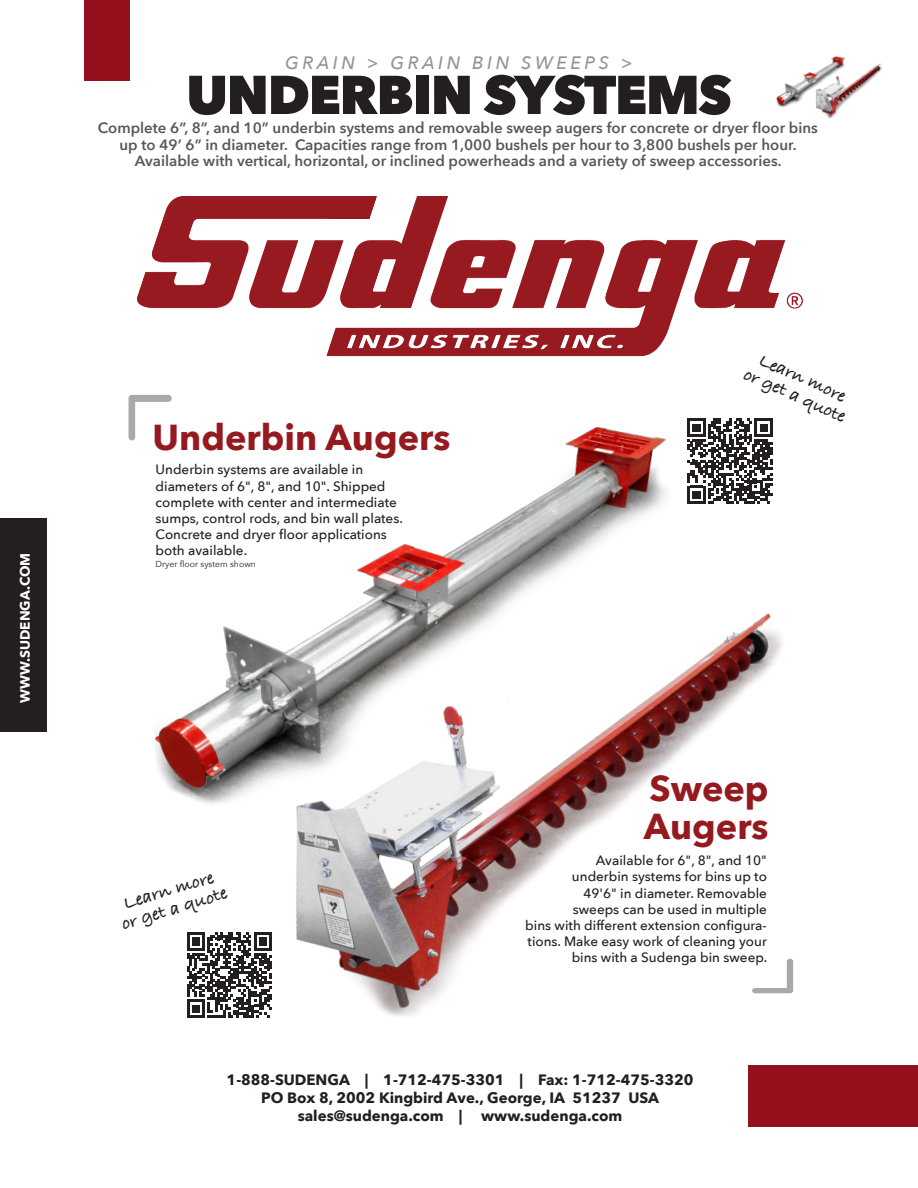
<style>
.page{position:relative;width:918px;height:1188px;background:#fff}
.page>*{position:absolute;margin:0;border:0;box-sizing:border-box;transform-origin:0 0}
.t1{font:800 54px "Avenir Next";letter-spacing:-.03em;color:#231f20}
.HEading_2{font:700 36px/37.5px "Avenir Next";color:#951a20}
.t2{font:700 18.9px/18.9px "Bradley Hand ITCTT";color:#231f20;text-align:center}
.t3{font:italic 500 18px "Avenir Next";letter-spacing:.2em;color:#939598}
.Text_Medium{font:600 15px/16.5px "Avenir Next";color:#57585a;text-align:center}
.Body_text{font:700 15px "Avenir Next";color:#231f20}
.Text_Medium-2{font:500 13.5px/16.2px "Avenir Next";color:#231f20;text-align:right}
.Body_text-2{font:700 13.5px "Avenir Next";color:#fff}
.Small_Type{font:8.7px "Avenir Next";color:#231f20}
</style>
<div class="page">
<img style="left:137px;top:196px;width:666px;height:161px">
<div style="left:748px;top:1066px;width:170px;height:61px;background:#94101c"></div>
<svg style="left:687px;top:419px;width:86px;height:85px"></svg>
<svg style="left:129px;top:395px;width:43px;height:45px"></svg>
<div style="left:0;top:518px;width:46px;height:214px;background:#231f20"></div>
<img style="left:141px;top:406px;width:525px;height:398px">
<img style="left:776px;top:56px;width:69px;height:52px">
<svg style="left:187px;top:932px;width:61px;height:86px"></svg>
<img style="left:248px;top:588px;width:546px;height:430px">
<img style="left:810px;top:61px;width:73px;height:58px">
<div style="left:84px;top:0;width:46px;height:81px;background:#94101c"></div>
<p class="t3" style="left:285px;top:47px;width:349px">GRAIN &gt; GRAIN BIN SWEEPS &gt;</p>
<p class="t1" style="left:186px;top:62px;width:547px">UNDERBIN SYSTEMS</p>
<p class="Text_Medium" style="left:98px;top:120px;width:721px">Complete 6”, 8”, and 10” underbin systems and removable sweep augers for concrete or dryer floor bins up to 49’ 6” in diameter. Capacities range from 1,000 bushels per hour to 3,800 bushels per hour.<br>Available with vertical, horizontal, or inclined powerheads and a variety of sweep accessories.</p>
<p class="Body_text-2" style="left:13px;top:703px;width:151px;rotate:-90deg">WWW.SUDENGA.COM</p>
<p class="HEading_2" style="left:153px;top:418px;width:299px">Underbin Augers</p>
<p class="Text_Medium-2" style="left:156px;top:461px;width:249px;text-align:left">Underbin systems are available in diameters of 6", 8", and 10". Shipped complete with center and intermediate sumps, control rods, and bin wall plates.<br>Concrete and dryer floor applications both available.</p>
<p class="Small_Type" style="left:156px;top:557px;width:102px">Dryer floor system shown</p>
<p class="t2" style="left:757px;top:346px;width:111px;rotate:24deg">Learn more or get a quote</p>
<p class="t2" style="left:113px;top:896px;width:111px;rotate:-17deg">Learn more or get a quote</p>
<p class="HEading_2" style="left:644px;top:769px;width:126px">Sweep<br>Augers</p>
<p class="Text_Medium-2" style="left:572px;top:852px;width:196px">Available for 6", 8", and 10" underbin systems for bins up to<br>49'6" in diameter. Removable</p>
<p class="Text_Medium-2" style="left:525px;top:901px;width:244px">sweeps can be used in multiple<br>bins with different extension configura&shy;tions. Make easy work of cleaning your bins with a Sudenga bin sweep.</p>
<p class="Body_text" style="left:227px;top:1067px;width:468px">1-888-SUDENGA | 1-712-475-3301 | Fax: 1-712-475-3320</p>
<p class="Body_text" style="left:261px;top:1085px;width:400px">PO Box 8, 2002 Kingbird Ave., George, IA 51237 USA</p>
<p class="Body_text" style="left:298px;top:1103px;width:166px">sales@sudenga.com |</p>
<p class="Body_text" style="left:481px;top:1103px;width:143px">www.sudenga.com</p>
</div>
